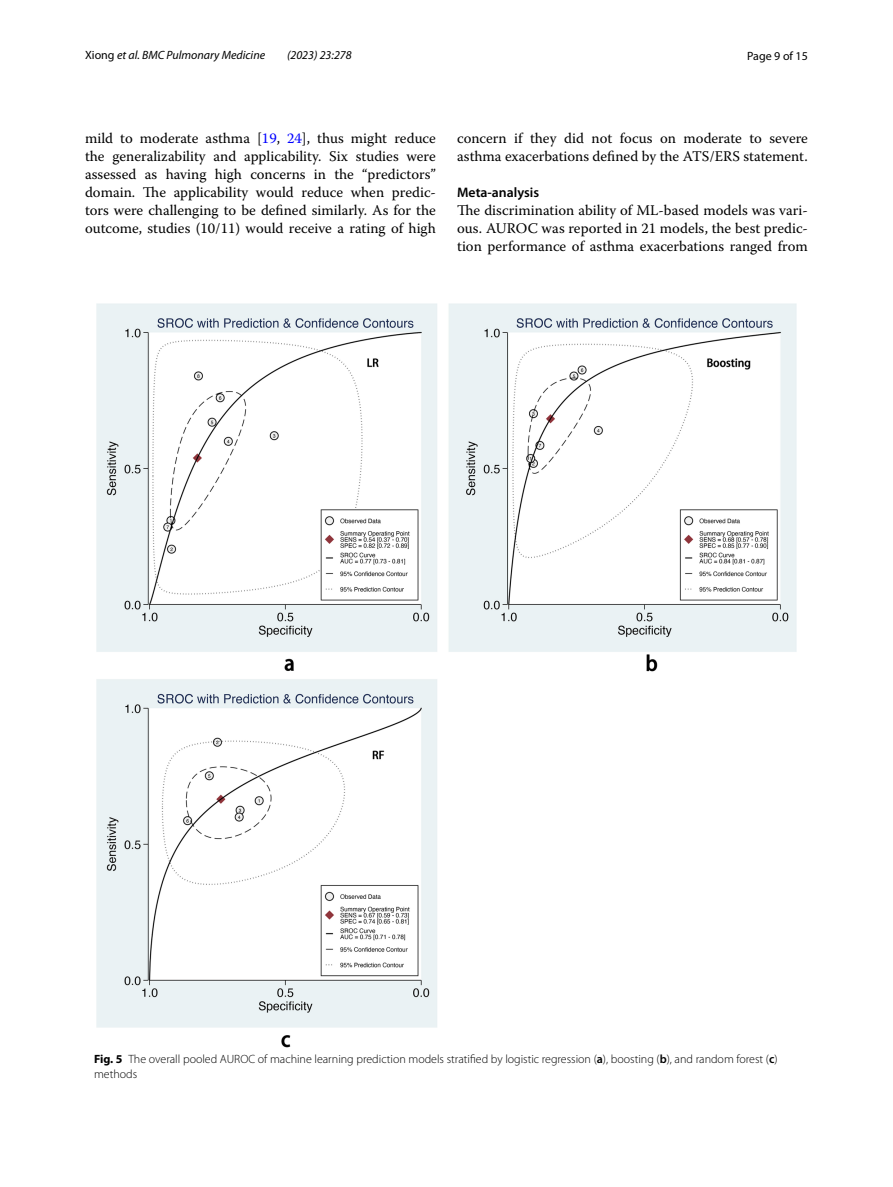
<style>
.page{position:relative;width:893px;height:1187px;background:#fff}
.page>*{position:absolute;margin:0;border:0;box-sizing:border-box;transform-origin:0 0}
.t1{font:14.7px/18px "Warnock Pro";color:#000;text-align:justify}
.t2{font:600 13.8px "Myriad Pro";color:#000}
.t3{font:300 12px/15px "Myriad Pro";color:#000}
.t4{font:italic 12px "Myriad Pro";color:#000}
.t5{font:12px "Myriad Pro";color:#000}
.s1{font-style:normal}
.s2{color:#00f}
.s3{font-weight:700}
.s4{font-weight:600}
</style>
<div class="page">
<img style="left:96px;top:303px;width:701px;height:744px">
<p class="t4" style="left:85px;top:48px;width:182px"><span class="s1">Xiong</span> et al. BMC Pulmonary Medicine</p>
<p class="t4" style="left:287px;top:48px;width:66px">(2023) 23:278</p>
<p class="t5" style="left:747px;top:48px;width:62px">Page 9 of 15</p>
<p class="t1" style="left:85px;top:128px;width:352px">mild to moderate asthma [<span class="s2">19</span>, <span class="s2">24</span>], thus might reduce the generalizability and applicability. Six studies were assessed as having high concerns in the “predictors” domain. The applicability would reduce when predic&shy;tors were challenging to be defined similarly. As for the outcome, studies (10/11) would receive a rating of high</p>
<p class="t1" style="left:457px;top:128px;width:352px">concern if they did not focus on moderate to severe asthma exacerbations defined by the ATS/ERS statement.</p>
<p class="t2" style="left:457px;top:183px;width:84px">Meta‑analysis</p>
<p class="t1" style="left:457px;top:200px;width:352px">The discrimination ability of ML-based models was vari&shy;ous. AUROC was reported in 21 models, the best predic&shy;tion performance of asthma exacerbations ranged from</p>
<p class="t3" style="left:94px;top:1051px;width:685px"><span class="s3">Fig. 5</span> The overall pooled AUROC of machine learning prediction models stratified by logistic regression (<span class="s4">a</span>), boosting (<span class="s4">b</span>), and random forest (<span class="s4">c</span>) methods</p>
</div>
